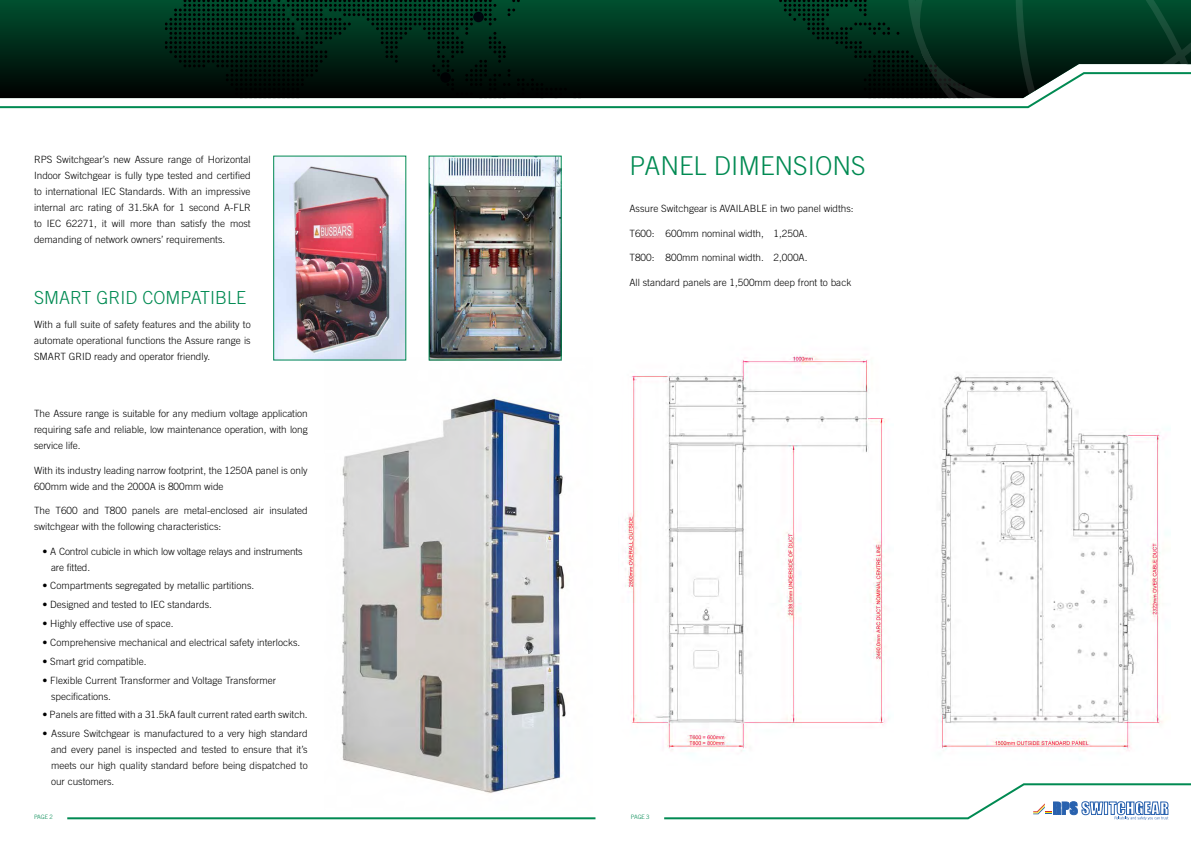
<style>
.page{position:relative;width:1191px;height:842px;background:#fff}
.page>*{position:absolute;margin:0;border:0;box-sizing:border-box;transform-origin:0 0}
.t1{font:300 26px "Trade Gothic LT Std";color:#008a52}
.t2{font:300 18px "Trade Gothic LT Std";color:#008a52}
.t3{font:300 10px/16px "Trade Gothic LT Std";color:#000;text-align:justify}
.t4{font:300 6px "Trade Gothic LT Std";letter-spacing:-.025em;color:#008a52}
</style>
<div class="page">
<svg style="left:664px;top:783px;width:527px;height:37px"></svg>
<svg style="left:0;top:0;width:906px;height:71px"></svg>
<svg style="left:906px;top:0;width:285px;height:71px"></svg>
<svg style="left:0;top:71px;width:1191px;height:38px"></svg>
<img style="left:325px;top:358px;width:241px;height:436px">
<img style="left:275px;top:158px;width:129px;height:200px">
<div style="left:273px;top:156px;width:133px;height:204px;border:1px solid #008a52"></div>
<img style="left:431px;top:158px;width:128px;height:200px">
<div style="left:429px;top:156px;width:132px;height:204px;border:1px solid #008a52"></div>
<img style="left:625px;top:354px;width:538px;height:397px">
<hr style="left:67px;top:817px;width:528px;height:2px;background:#008a52">
<p class="t3" style="left:34px;top:151px;width:218px">RPS Switchgear’s new Assure range of Horizontal Indoor Switchgear is fully type tested and certified to international IEC Standards. With an impressive internal arc rating of 31.5kA for 1 second A-FLR to IEC 62271, it will more than satisfy the most demanding of network owners’ requirements.</p>
<h2 class="t2" style="left:34px;top:287px;width:214px">SMART GRID COMPATIBLE</h2>
<p class="t3" style="left:34px;top:317px;width:218px">With a full suite of safety features and the ability to automate operational functions the Assure range is SMART GRID ready and operator friendly.</p>
<p class="t3" style="left:34px;top:405px;width:275px">The Assure range is suitable for any medium voltage application requiring safe and reliable, low maintenance operation, with long service life.</p>
<p class="t3" style="left:34px;top:462px;width:275px">With its industry leading narrow footprint, the 1250A panel is only<br>600mm wide and the 2000A is 800mm wide</p>
<p class="t3" style="left:34px;top:502px;width:275px">The T600 and T800 panels are metal-enclosed air insulated switchgear with the following characteristics:</p>
<p class="t3" style="left:51px;top:543px;width:253px;text-indent:-9px">• A Control cubicle in which low voltage relays and instruments are fitted.</p>
<p class="t3" style="left:43px;top:578px;width:213px">• Compartments segregated by metallic partitions.</p>
<p class="t3" style="left:43px;top:596px;width:171px">• Designed and tested to IEC standards.</p>
<p class="t3" style="left:43px;top:615px;width:133px">• Highly effective use of space.</p>
<p class="t3" style="left:43px;top:634px;width:259px">• Comprehensive mechanical and electrical safety interlocks.</p>
<p class="t3" style="left:43px;top:653px;width:105px">• Smart grid compatible.</p>
<p class="t3" style="left:51px;top:672px;width:227px;text-indent:-8px">• Flexible Current Transformer and Voltage Transformer specifications.</p>
<p class="t3" style="left:43px;top:707px;width:267px">• Panels are fitted with a 31.5kA fault current rated earth switch.</p>
<p class="t3" style="left:51px;top:725px;width:258px;text-indent:-8px">• Assure Switchgear is manufactured to a very high standard and every panel is inspected and tested to ensure that it’s meets our high quality standard before being dispatched to our customers.</p>
<h1 class="t1" style="left:629px;top:150px;width:237px">PANEL DIMENSIONS</h1>
<p class="t3" style="left:629px;top:200px;width:226px">Assure Switchgear is AVAILABLE in two panel widths:</p>
<p class="t3" style="left:629px;top:225px;width:179px">T600: 600mm nominal width, 1,250A.</p>
<p class="t3" style="left:629px;top:249px;width:179px">T800: 800mm nominal width. 2,000A.</p>
<p class="t3" style="left:629px;top:274px;width:223px">All standard panels are 1,500mm deep front to back</p>
<p class="t4" style="left:34px;top:814px;width:20px">PAGE 2</p>
<p class="t4" style="left:631px;top:814px;width:20px">PAGE 3</p>
</div>
